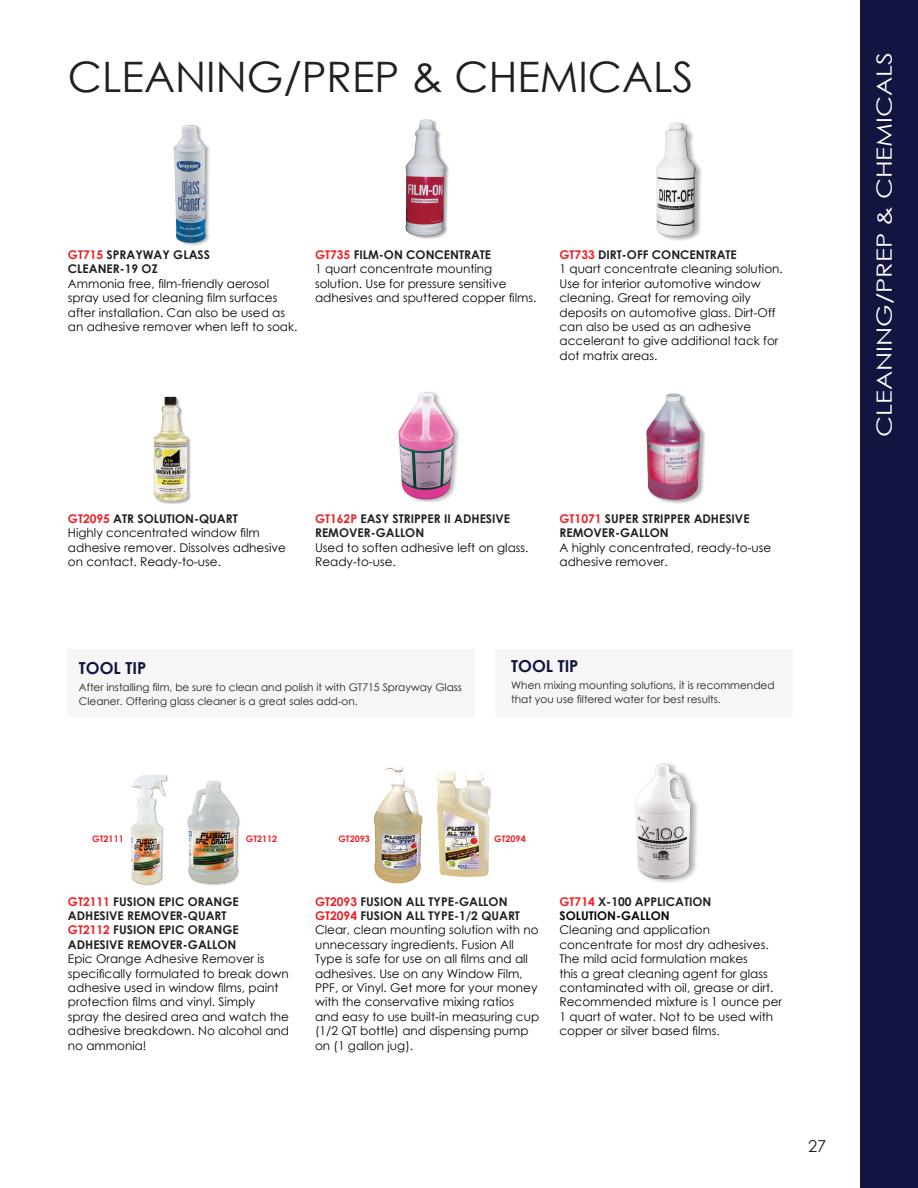
<style>
.page{position:relative;width:918px;height:1188px;background:#fff}
.page>*{position:absolute;margin:0;border:0;box-sizing:border-box;transform-origin:0 0}
.t1{font:42px "Century Gothic";color:#231f20}
.t2{font:21px "Century Gothic";color:#fff;scale:1.23 1}
.t3{font:700 16.5px "Century Gothic";color:#0e143e}
.t4{font:16.5px "Century Gothic";color:#231f20}
.t5{font:12px/14.4px "Century Gothic";color:#040503}
.t6{font:700 12px/14.4px "Century Gothic";color:#231f20}
.t7{font:10.5px/13.5px "Century Gothic";color:#231f20}
.t8{font:700 9px "Century Gothic";color:#ee2026}
.s1{color:#ee2026}
.s2{font-weight:700;color:#ee2026}
.s3{font-weight:700;color:#231f20}
.s4{color:#040504}
</style>
<div class="page">
<img style="left:153px;top:396px;width:38px;height:108px">
<img style="left:173px;top:125px;width:37px;height:121px">
<img style="left:405px;top:119px;width:44px;height:120px">
<img style="left:656px;top:122px;width:46px;height:119px">
<img style="left:646px;top:393px;width:58px;height:111px">
<img style="left:398px;top:392px;width:61px;height:110px">
<img style="left:130px;top:775px;width:38px;height:111px">
<img style="left:187px;top:781px;width:53px;height:105px">
<img style="left:373px;top:766px;width:39px;height:118px">
<img style="left:412px;top:771px;width:79px;height:109px">
<img style="left:635px;top:763px;width:63px;height:119px">
<div style="left:68px;top:649px;width:407px;height:68px;background:#f6f6f6"></div>
<div style="left:495px;top:649px;width:298px;height:68px;background:#f6f6f6"></div>
<div style="left:861px;top:0;width:57px;height:1188px;background:#121540"></div>
<h1 class="t1" style="left:68px;top:48px;width:627px">CLEANING/PREP &amp; CHEMICALS</h1>
<p class="t6" style="left:68px;top:247px;width:144px"><span class="s1">GT715</span> SPRAYWAY GLASS<br>CLEANER-19 OZ</p>
<p class="t5" style="left:68px;top:276px;width:231px">Ammonia free, film-friendly aerosol spray used for cleaning film surfaces after installation. Can also be used as an adhesive remover when left to soak.</p>
<p class="t5" style="left:315px;top:247px;width:223px"><span class="s2">GT735</span> <span class="s3">FILM-ON CONCENTRATE<br></span>1 quart concentrate mounting solution. Use for pressure sensitive adhesives and sputtered copper films.</p>
<p class="t5" style="left:560px;top:247px;width:225px"><span class="s2">GT733</span> <span class="s3">DIRT-OFF CONCENTRATE<br></span>1 quart concentrate cleaning solution.<br>Use for interior automotive window cleaning. Great for removing oily deposits on automotive glass. Dirt-Off can also be used as an adhesive accelerant to give additional tack for dot matrix areas.</p>
<p class="t5" style="left:68px;top:511px;width:219px"><span class="s2">GT2095</span> <span class="s3">ATR SOLUTION-QUART<br></span>Highly concentrated window film adhesive remover. Dissolves adhesive on contact. Ready-to-use.</p>
<p class="t6" style="left:315px;top:511px;width:197px"><span class="s1">GT162P</span> EASY STRIPPER II ADHESIVE<br>REMOVER-GALLON</p>
<p class="t5" style="left:315px;top:540px;width:215px">Used to soften adhesive left on glass.<br>Ready-to-use.</p>
<p class="t6" style="left:560px;top:511px;width:192px"><span class="s1">GT1071</span> SUPER STRIPPER ADHESIVE<br>REMOVER-GALLON</p>
<p class="t5" style="left:560px;top:540px;width:213px">A highly concentrated, ready-to-use adhesive remover.</p>
<h3 class="t3" style="left:79px;top:656px;width:69px">TOOL TIP</h3>
<p class="t7" style="left:79px;top:680px;width:385px">After installing film, be sure to clean and polish it with GT715 Sprayway Glass<br>Cleaner. Offering glass cleaner is a great sales add-on.</p>
<h3 class="t3" style="left:511px;top:654px;width:69px">TOOL TIP</h3>
<p class="t7" style="left:511px;top:678px;width:265px">When mixing mounting solutions, it is recommended that you use filtered water for best results.</p>
<h2 class="t2" style="left:870px;top:437px;width:314px;rotate:-90deg">CLEANING/PREP &amp; CHEMICALS</h2>
<p class="t8" style="left:92px;top:832px;width:33px">GT2111</p>
<p class="t8" style="left:246px;top:832px;width:33px">GT2112</p>
<p class="t8" style="left:338px;top:832px;width:33px">GT2093</p>
<p class="t8" style="left:494px;top:832px;width:33px">GT2094</p>
<p class="t6" style="left:68px;top:893px;width:172px"><span class="s1">GT2111</span> FUSION EPIC ORANGE<br>ADHESIVE REMOVER-QUART<br><span class="s1">GT2112</span> FUSION EPIC ORANGE<br>ADHESIVE REMOVER-GALLON</p>
<p class="t5" style="left:68px;top:951px;width:223px">Epic Orange Adhesive Remover is specifically formulated to break down adhesive used in window films, paint protection films and vinyl. Simply spray the desired area and watch the adhesive breakdown. No alcohol and no ammonia!</p>
<p class="t5" style="left:315px;top:894px;width:226px"><span class="s2">GT2093</span> <span class="s3">FUSION ALL TYPE-GALLON </span><span class="s2">GT2094</span> <span class="s3">FUSION ALL TYPE-1/2 QUART </span>Clear, clean mounting solution with no unnecessary ingredients. Fusion All Type is safe for use on all films and all adhesives. Use on any Window Film, PPF, or Vinyl. Get more for your money with the conservative mixing ratios and easy to use built-in measuring cup (1/2 QT bottle) and dispensing pump on (1 gallon jug).</p>
<p class="t6" style="left:560px;top:893px;width:153px"><span class="s1">GT714</span> X-100 APPLICATION<br><span class="s4">SOLUTION-GALLON</span></p>
<p class="t5" style="left:560px;top:923px;width:224px">Cleaning and application concentrate for most dry adhesives.<br>The mild acid formulation makes<br>this a great cleaning agent for glass contaminated with oil, grease or dirt.<br>Recommended mixture is 1 ounce per 1 quart of water. Not to be used with copper or silver based films.</p>
<h3 class="t4" style="left:808px;top:1135px;width:20px">27</h3>
</div>
